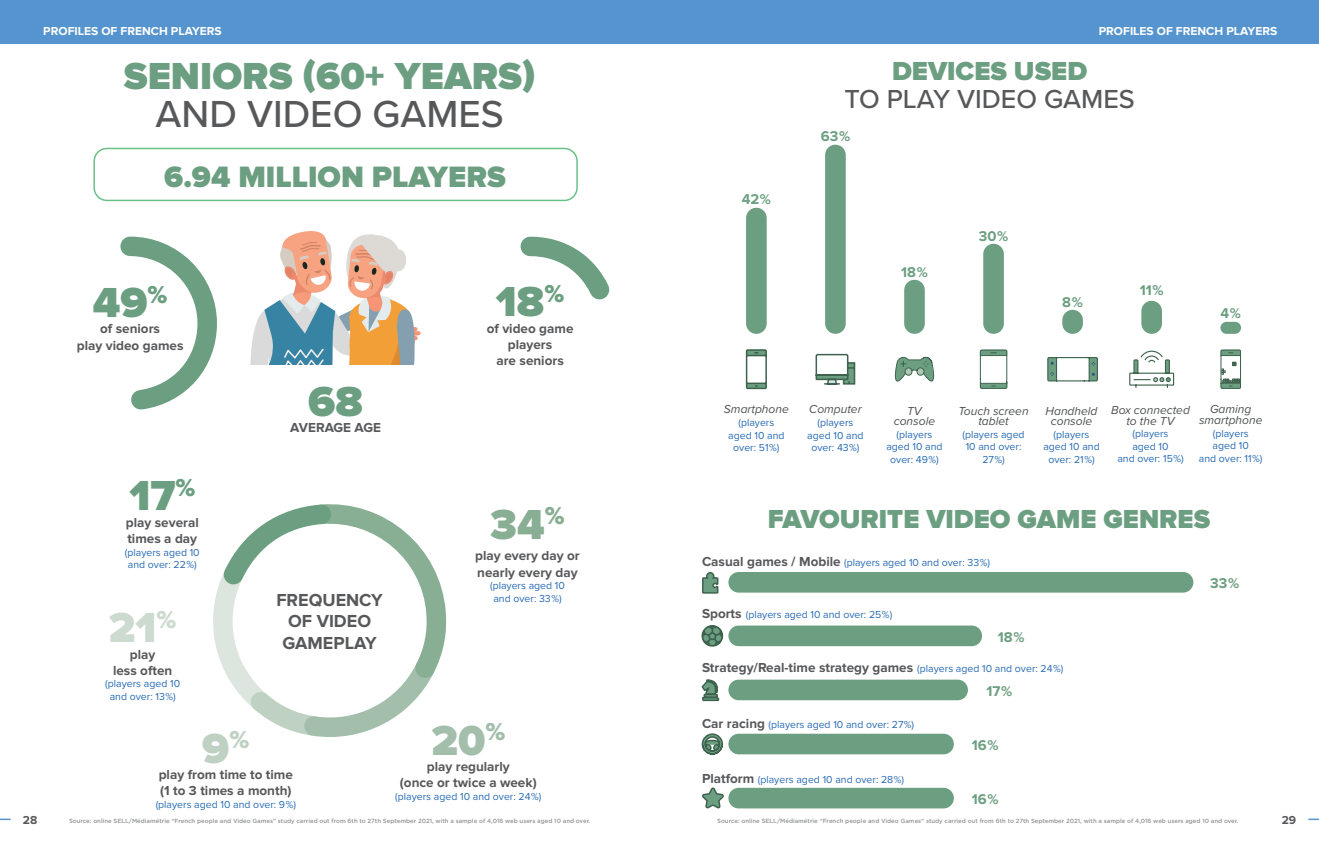
<style>
.page{position:relative;width:1319px;height:851px;background:#fff}
.page>*{position:absolute;margin:0;border:0;box-sizing:border-box;transform-origin:0 0}
.t1{font:900 43.5px "Proxima Nova";color:#6c9f81}
.t2{font:900 43.5px "Proxima Nova";color:#88ae94}
.t3{font:900 43.5px "Proxima Nova";color:#a3beab}
.t4{font:900 43.5px "Proxima Nova";color:#cddacf}
.t5{font:900 43.5px "Proxima Nova";color:#bfd1c3}
.t6{font:900 39px "Proxima Nova";color:#6c9f81}
.t7{font:500 39px "Proxima Nova";color:#57585a}
.t8{font:900 30.6px "Proxima Nova";color:#6c9f81}
.t9{font:900 27px "Proxima Nova";color:#6c9f81}
.t10{font:500 27px "Proxima Nova";color:#57585a}
.t11{font:700 18px/21.6px "Proxima Nova";color:#57585a;text-align:center}
.t12{font:700 14.7px "Proxima Nova";color:#6c9f81}
.t13{font:700 13.5px/16.2px "Proxima Nova";color:#57585a;text-align:center}
.t14{font:italic 12px/10.5px "Proxima Nova";color:#4f5252;text-align:center}
.t15{font:700 12px "Proxima Nova";color:#fff}
.t16{font:700 12px "Proxima Nova";color:#57585a}
.t17{font:10.5px/12.6px "Proxima Nova";color:#286bb4;text-align:center}
.t18{font:500 6px "Gotham";color:#939598}
.s1{font-weight:700;font-size:13.5px;color:#57585a}
.s2{font-weight:400;font-size:10.5px;color:#286bb4}
</style>
<div class="page">
<svg style="left:213px;top:504px;width:234px;height:233px"></svg>
<svg style="left:250px;top:231px;width:170px;height:134px"></svg>
<svg style="left:0;top:818px;width:11px;height:2px"></svg>
<svg style="left:1308px;top:818px;width:10px;height:2px"></svg>
<div style="left:0;top:0;width:1318px;height:43px;background:#5594ce"></div>
<div style="left:746px;top:208px;width:20px;height:126px;background:#6c9f81;border-radius:10px"></div>
<div style="left:825px;top:145px;width:20px;height:189px;background:#6c9f81;border-radius:10px"></div>
<div style="left:904px;top:280px;width:20px;height:54px;background:#6c9f81;border-radius:10px"></div>
<div style="left:983px;top:244px;width:20px;height:90px;background:#6c9f81;border-radius:10px"></div>
<div style="left:1062px;top:310px;width:20px;height:24px;background:#6c9f81;border-radius:10px"></div>
<div style="left:1141px;top:301px;width:20px;height:33px;background:#6c9f81;border-radius:10px"></div>
<div style="left:1220px;top:322px;width:20px;height:12px;background:#6c9f81;border-radius:6px"></div>
<div style="left:728px;top:572px;width:465px;height:20px;background:#6c9f81;border-radius:10px"></div>
<div style="left:728px;top:625px;width:253px;height:21px;background:#6c9f81;border-radius:10px"></div>
<div style="left:728px;top:679px;width:239px;height:21px;background:#6c9f81;border-radius:10px"></div>
<svg style="left:1047px;top:357px;width:51px;height:25px"></svg>
<svg style="left:745px;top:349px;width:22px;height:41px"></svg>
<svg style="left:979px;top:349px;width:28px;height:40px"></svg>
<svg style="left:1129px;top:350px;width:45px;height:38px"></svg>
<svg style="left:894px;top:356px;width:41px;height:26px"></svg>
<svg style="left:815px;top:353px;width:40px;height:32px"></svg>
<svg style="left:1220px;top:349px;width:21px;height:40px"></svg>
<svg style="left:702px;top:572px;width:17px;height:22px"></svg>
<svg style="left:701px;top:625px;width:22px;height:22px"></svg>
<svg style="left:701px;top:679px;width:22px;height:76px"></svg>
<div style="left:728px;top:733px;width:225px;height:21px;background:#6c9f81;border-radius:10px"></div>
<div style="left:728px;top:787px;width:225px;height:21px;background:#6c9f81;border-radius:10px"></div>
<div style="left:93px;top:148px;width:484px;height:53px;border:2px solid #69c188;border-radius:13px"></div>
<svg style="left:120px;top:236px;width:97px;height:174px"></svg>
<svg style="left:520px;top:236px;width:90px;height:64px"></svg>
<svg style="left:702px;top:787px;width:22px;height:22px"></svg>
<p class="t15" style="left:43px;top:24px;width:180px">PROFILES OF FRENCH PLAYERS</p>
<p class="t15" style="left:1098px;top:24px;width:180px">PROFILES OF FRENCH PLAYERS</p>
<h2 class="t6" style="left:124px;top:54px;width:413px">SENIORS (60+ YEARS)</h2>
<h2 class="t7" style="left:156px;top:84px;width:349px">AND VIDEO GAMES</h2>
<h3 class="t8" style="left:164px;top:159px;width:343px">6.94 MILLION PLAYERS</h3>
<h1 class="t1" style="left:93px;top:277px;width:76px">49<sup>%</sup></h1>
<p class="t13" style="left:77px;top:321px;width:108px">of seniors<br>play video games</p>
<h1 class="t1" style="left:308px;top:376px;width:56px">68</h1>
<p class="t13" style="left:290px;top:420px;width:92px">AVERAGE AGE</p>
<h1 class="t1" style="left:496px;top:276px;width:70px">18<sup>%</sup></h1>
<p class="t13" style="left:486px;top:320px;width:88px">of video game players<br>are seniors</p>
<h1 class="t1" style="left:129px;top:471px;width:67px">17<sup>%</sup></h1>
<p class="t13" style="left:126px;top:514px;width:74px;text-align:left">play several times a day</p>
<p class="t17" style="left:125px;top:546px;width:76px;text-align:left">(players aged 10 and over: 22 %)</p>
<h1 class="t4" style="left:109px;top:602px;width:69px">21<sup>%</sup></h1>
<p class="t13" style="left:113px;top:646px;width:61px">play<br>less often</p>
<p class="t17" style="left:105px;top:677px;width:76px">(players aged 10 and over: 13 %)</p>
<h3 class="t11" style="left:276px;top:589px;width:108px">FREQUENCY<br>OF VIDEO<br>GAMEPLAY</h3>
<h1 class="t5" style="left:202px;top:722px;width:49px">9<sup>%</sup></h1>
<p class="t13" style="left:159px;top:766px;width:136px;text-align:left">play from time to time (1 to 3 times a month)</p>
<p class="t17" style="left:156px;top:797px;width:142px">(players aged 10 and over: 9 %)</p>
<h1 class="t2" style="left:490px;top:499px;width:76px">34<sup>%</sup></h1>
<p class="t13" style="left:475px;top:548px;width:106px;text-align:left">play every day or nearly every day</p>
<p class="t17" style="left:490px;top:579px;width:76px">(players aged 10 and over: 33 %)</p>
<h1 class="t3" style="left:431px;top:715px;width:75px">20<sup>%</sup></h1>
<p class="t13" style="left:400px;top:758px;width:138px">play regularly<br>(once or twice a week)</p>
<p class="t17" style="left:395px;top:790px;width:148px">(players aged 10 and over: 24 %)</p>
<h3 class="t9" style="left:891px;top:55px;width:197px">DEVICES USED</h3>
<h3 class="t10" style="left:844px;top:79px;width:292px">TO PLAY VIDEO GAMES</h3>
<h3 class="t12" style="left:741px;top:190px;width:31px">42 %</h3>
<h3 class="t12" style="left:820px;top:128px;width:31px">63 %</h3>
<h3 class="t12" style="left:901px;top:263px;width:28px">18 %</h3>
<h3 class="t12" style="left:978px;top:227px;width:31px">30 %</h3>
<h3 class="t12" style="left:1062px;top:293px;width:22px">8 %</h3>
<h3 class="t12" style="left:1139px;top:281px;width:25px">11 %</h3>
<h3 class="t12" style="left:1220px;top:305px;width:22px">4 %</h3>
<p class="t14" style="left:723px;top:403px;width:66px">Smartphone</p>
<p class="t17" style="left:728px;top:416px;width:58px">(players aged 10 and over: 51 %)</p>
<p class="t14" style="left:809px;top:403px;width:54px">Computer</p>
<p class="t17" style="left:807px;top:416px;width:58px">(players aged 10 and over: 43 %)</p>
<p class="t14" style="left:893px;top:404px;width:43px">TV console</p>
<p class="t17" style="left:886px;top:428px;width:58px">(players aged 10 and over: 49 %)</p>
<p class="t14" style="left:958px;top:404px;width:72px">Touch screen tablet</p>
<p class="t17" style="left:962px;top:428px;width:64px">(players aged<br>10 and over:<br>27 %)</p>
<p class="t14" style="left:1045px;top:404px;width:53px">Handheld console</p>
<p class="t17" style="left:1043px;top:428px;width:58px">(players aged 10 and over: 21 %)</p>
<p class="t14" style="left:1110px;top:404px;width:80px">Box connected to the TV</p>
<p class="t17" style="left:1117px;top:427px;width:68px">(players<br>aged 10<br>and over: 15 %)</p>
<p class="t14" style="left:1198px;top:403px;width:65px">Gaming smartphone</p>
<p class="t17" style="left:1198px;top:427px;width:65px">(players<br>aged 10<br>and over: 11 %)</p>
<h3 class="t9" style="left:767px;top:503px;width:444px">FAVOURITE VIDEO GAME GENRES</h3>
<p class="t17" style="left:702px;top:556px;width:289px"><span class="s1">Casual games / Mobile</span> (players aged 10 and over: 33 %)</p>
<p class="t17" style="left:702px;top:608px;width:192px"><span class="s1">Sports</span> (players aged 10 and over: 25 %)</p>
<h3 class="t12" style="left:997px;top:628px;width:28px">18 %</h3>
<p class="t13" style="left:702px;top:660px;width:363px">Strategy/Real-time strategy games <span class="s2">(players aged 10 and over: 24 %)</span></p>
<p class="t17" style="left:702px;top:718px;width:214px"><span class="s1">Car racing</span> (players aged 10 and over: 27 %)</p>
<p class="t17" style="left:702px;top:772px;width:204px"><span class="s1">Platform</span> (players aged 10 and over: 28 %)</p>
<h3 class="t12" style="left:986px;top:682px;width:27px">17 %</h3>
<h3 class="t12" style="left:971px;top:736px;width:28px">16 %</h3>
<h3 class="t12" style="left:971px;top:790px;width:28px">16 %</h3>
<h3 class="t12" style="left:1209px;top:574px;width:31px">33 %</h3>
<p class="t16" style="left:23px;top:813px;width:16px">28</p>
<p class="t16" style="left:1281px;top:813px;width:16px">29</p>
<p class="t18" style="left:69px;top:817px;width:522px">Source: online SELL/Médiamétrie “French people and Video Games” study carried out from 6th to 27th September 2021, with a sample of 4,016 web users aged 10 and over.</p>
<p class="t18" style="left:717px;top:817px;width:522px">Source: online SELL/Médiamétrie “French people and Video Games” study carried out from 6th to 27th September 2021, with a sample of 4,016 web users aged 10 and over.</p>
</div>
